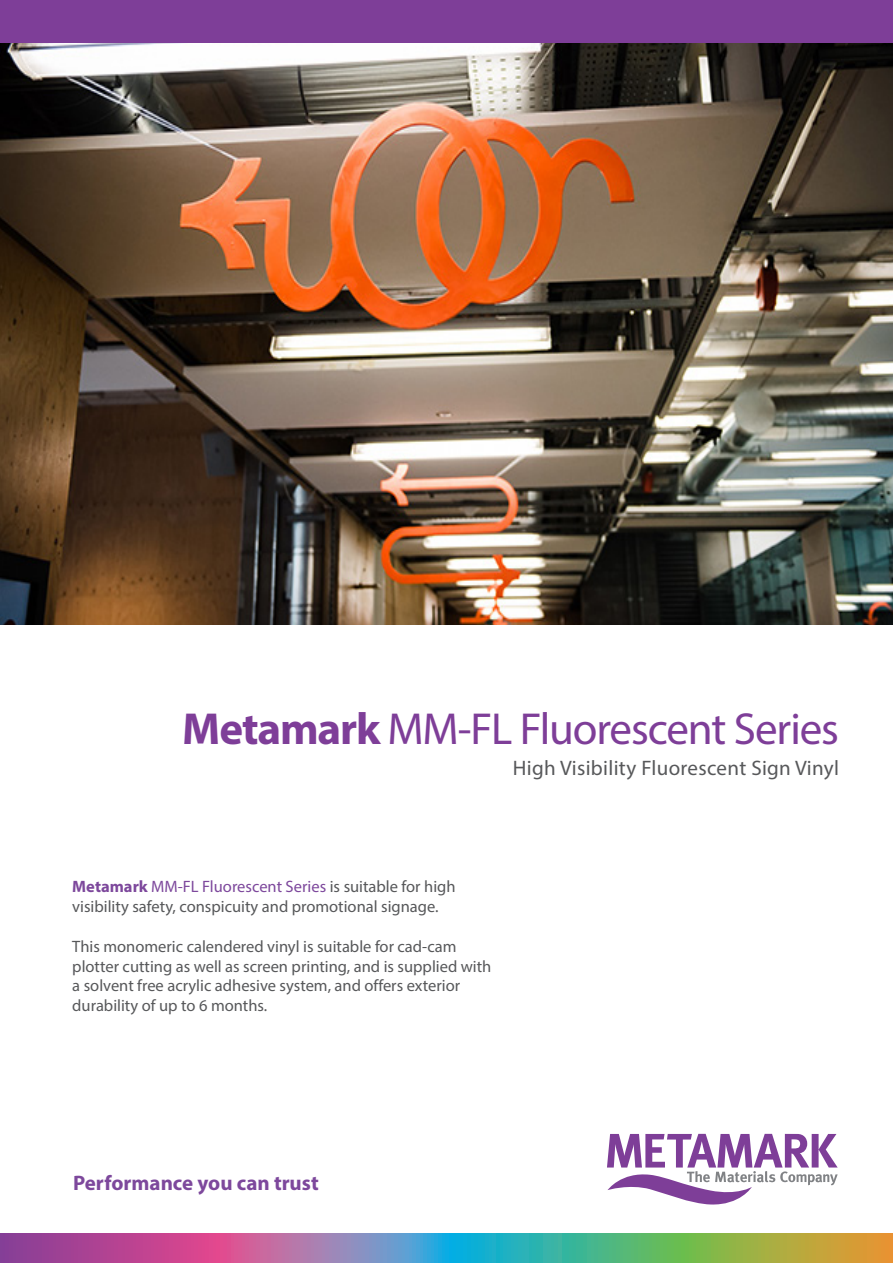
<style>
.page{position:relative;width:893px;height:1263px;background:#fff}
.page>*{position:absolute;margin:0;border:0;box-sizing:border-box;transform-origin:0 0}
.t1{font:45px "Myriad Pro";letter-spacing:-.025em;color:#7e3e98}
.t2{font:21px "Myriad Pro";letter-spacing:.015em;color:#57585a}
.t3{font:700 21px "Myriad Pro";color:#7d489c}
.t4{font:16.5px/19.8px "Myriad Pro";color:#57585a}
.s1{font-weight:700}
.s2{font-weight:700;color:#7d489c}
.s3{color:#7d489c}
</style>
<div class="page">
<img style="left:0;top:43px;width:893px;height:582px">
<svg style="left:607px;top:1134px;width:231px;height:71px"></svg>
<svg style="left:0;top:1233px;width:893px;height:30px;background:#8a898b"></svg>
<div style="left:0;top:0;width:893px;height:43px;background:#7e3e98"></div>
<p class="t1" style="left:182px;top:701px;width:658px"><span class="s1">Metamark</span> MM-FL Fluorescent Series</p>
<p class="t2" style="left:513px;top:755px;width:328px">High Visibility Fluorescent Sign Vinyl</p>
<p class="t4" style="left:72px;top:877px;width:385px"><span class="s2">Metamark</span> <span class="s3">MM-FL Fluorescent Series</span> is suitable for high visibility safety, conspicuity and promotional signage.</p>
<p class="t4" style="left:72px;top:936px;width:421px">This monomeric calendered vinyl is suitable for cad-cam plotter cutting as well as screen printing, and is supplied with a solvent free acrylic adhesive system, and offers exterior durability of up to 6 months.</p>
<p class="t3" style="left:73px;top:1169px;width:247px">Performance you can trust</p>
</div>
